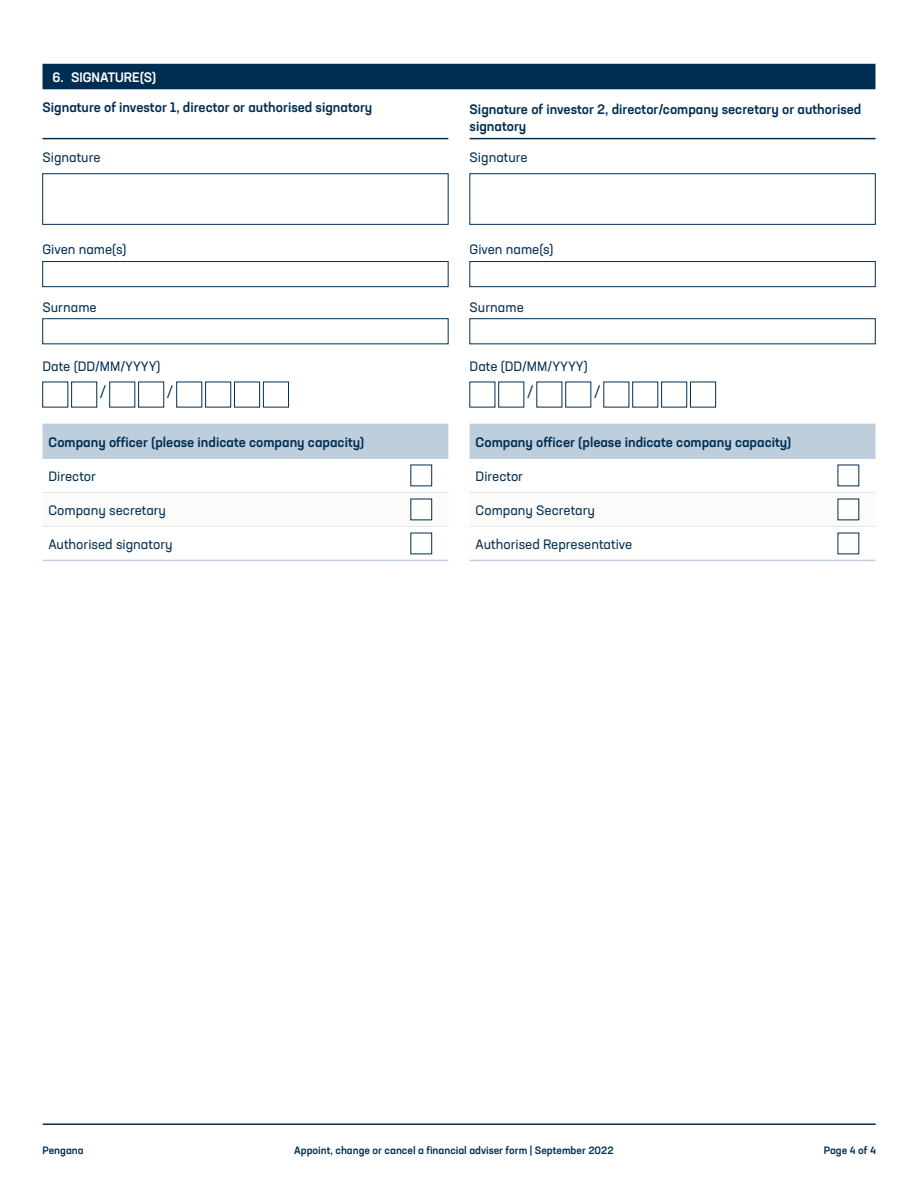
<style>
.page{position:relative;width:918px;height:1188px;background:#fff}
.page>*{position:absolute;margin:0;border:0;box-sizing:border-box;transform-origin:0 0}
.Bullet_Points_2{font:15px "Calibri";color:#002e53}
.t1{font:500 13.5px/16.2px "Neusa Next Std";color:#002e53}
.Bullet_Points_2-2{font:13.5px "Neusa Next Std";color:#002e53}
.t2{font:500 13.5px "Neusa Next Std";color:#fff}
.t3{font:500 10.5px "Neusa Next Std";color:#002e53}
</style>
<div class="page">
<hr style="left:43px;top:1123px;width:832px;height:2px;background:#002e53">
<div style="left:43px;top:65px;width:832px;height:24px;background:#002e53"></div>
<div style="left:43px;top:64px;width:832px;height:25px;border:2px solid #002e53"></div>
<hr style="left:43px;top:138px;width:405px;height:1px;background:#002e53">
<div style="left:43px;top:174px;width:405px;height:51px;background:#fff;border:1px solid #002e53"></div>
<div style="left:43px;top:261px;width:405px;height:26px;background:#fff;border:1px solid #002e53"></div>
<div style="left:138px;top:382px;width:26px;height:25px;background:#fff;border:1px solid #002e53"></div>
<div style="left:205px;top:382px;width:26px;height:25px;background:#fff;border:1px solid #002e53"></div>
<div style="left:234px;top:382px;width:26px;height:25px;background:#fff;border:1px solid #002e53"></div>
<div style="left:263px;top:382px;width:26px;height:25px;background:#fff;border:1px solid #002e53"></div>
<div style="left:43px;top:425px;width:405px;height:33px;background:#bfcedd"></div>
<svg style="left:410px;top:498px;width:23px;height:23px"></svg>
<hr style="left:43px;top:492px;width:351px;height:1px;background:#e5e5e5">
<hr style="left:394px;top:492px;width:54px;height:1px;background:#e5e5e5">
<hr style="left:43px;top:526px;width:351px;height:1px;background:#e5e5e5">
<hr style="left:394px;top:526px;width:54px;height:1px;background:#e5e5e5">
<hr style="left:43px;top:458px;width:351px;height:1px;background:#bfcedd">
<hr style="left:394px;top:458px;width:54px;height:1px;background:#bfcedd">
<hr style="left:43px;top:424px;width:351px;height:1px;background:#bfcedd">
<hr style="left:394px;top:424px;width:54px;height:1px;background:#bfcedd">
<hr style="left:43px;top:560px;width:351px;height:1px;background:#bfcedd">
<hr style="left:394px;top:560px;width:54px;height:1px;background:#bfcedd">
<div style="left:411px;top:499px;width:21px;height:21px;background:#fff;border:1px solid #002e53"></div>
<div style="left:411px;top:533px;width:21px;height:21px;background:#fff;border:1px solid #002e53"></div>
<hr style="left:470px;top:138px;width:405px;height:1px;background:#002e53">
<div style="left:470px;top:174px;width:405px;height:51px;background:#fff;border:1px solid #002e53"></div>
<div style="left:470px;top:261px;width:405px;height:26px;background:#fff;border:1px solid #002e53"></div>
<div style="left:690px;top:382px;width:26px;height:25px;background:#fff;border:1px solid #002e53"></div>
<div style="left:470px;top:425px;width:405px;height:33px;background:#bfcedd"></div>
<svg style="left:837px;top:498px;width:23px;height:23px"></svg>
<hr style="left:470px;top:492px;width:351px;height:1px;background:#e5e5e5">
<hr style="left:821px;top:492px;width:54px;height:1px;background:#e5e5e5">
<hr style="left:470px;top:526px;width:351px;height:1px;background:#e5e5e5">
<hr style="left:821px;top:526px;width:54px;height:1px;background:#e5e5e5">
<hr style="left:470px;top:458px;width:351px;height:1px;background:#bfcedd">
<hr style="left:821px;top:458px;width:54px;height:1px;background:#bfcedd">
<hr style="left:470px;top:424px;width:351px;height:1px;background:#bfcedd">
<hr style="left:821px;top:424px;width:54px;height:1px;background:#bfcedd">
<hr style="left:470px;top:560px;width:351px;height:1px;background:#bfcedd">
<hr style="left:821px;top:560px;width:54px;height:1px;background:#bfcedd">
<div style="left:838px;top:499px;width:21px;height:21px;background:#fff"></div>
<p class="t2" style="left:53px;top:68px;width:105px">6. SIGNATURE(S)</p>
<p class="t1" style="left:43px;top:99px;width:331px">Signature of investor 1, director or authorised signatory</p>
<p class="Bullet_Points_2-2" style="left:43px;top:149px;width:60px">Signature</p>
<p class="Bullet_Points_2-2" style="left:43px;top:240px;width:85px">Given name(s)</p>
<p class="Bullet_Points_2-2" style="left:43px;top:298px;width:56px">Surname</p>
<p class="Bullet_Points_2-2" style="left:43px;top:357px;width:120px">Date (DD/MM/YYYY)</p>
<p class="Bullet_Points_2" style="left:100px;top:381px;width:7px">/</p>
<p class="Bullet_Points_2" style="left:167px;top:381px;width:7px">/</p>
<p class="t1" style="left:49px;top:433px;width:317px">Company officer (please indicate company capacity)</p>
<p class="Bullet_Points_2-2" style="left:49px;top:467px;width:49px">Director</p>
<p class="Bullet_Points_2-2" style="left:49px;top:501px;width:119px">Company secretary</p>
<p class="Bullet_Points_2-2" style="left:49px;top:535px;width:125px">Authorised signatory</p>
<p class="t1" style="left:470px;top:101px;width:393px">Signature of investor 2, director/company secretary or authorised signatory</p>
<p class="Bullet_Points_2-2" style="left:470px;top:149px;width:60px">Signature</p>
<p class="Bullet_Points_2-2" style="left:470px;top:240px;width:85px">Given name(s)</p>
<p class="Bullet_Points_2-2" style="left:470px;top:298px;width:56px">Surname</p>
<p class="Bullet_Points_2-2" style="left:470px;top:357px;width:120px">Date (DD/MM/YYYY)</p>
<p class="Bullet_Points_2" style="left:527px;top:381px;width:7px">/</p>
<p class="Bullet_Points_2" style="left:594px;top:381px;width:7px">/</p>
<p class="t1" style="left:476px;top:433px;width:317px">Company officer (please indicate company capacity)</p>
<p class="Bullet_Points_2-2" style="left:476px;top:467px;width:49px">Director</p>
<p class="Bullet_Points_2-2" style="left:476px;top:501px;width:121px">Company Secretary</p>
<p class="Bullet_Points_2-2" style="left:476px;top:535px;width:158px">Authorised Representative</p>
<p class="t3" style="left:43px;top:1143px;width:43px">Pengana</p>
<p class="t3" style="left:294px;top:1143px;width:321px">Appoint, change or cancel a financial adviser form | September 2022</p>
<p class="t3" style="left:824px;top:1143px;width:54px">Page 4 of 4</p>
</div>
